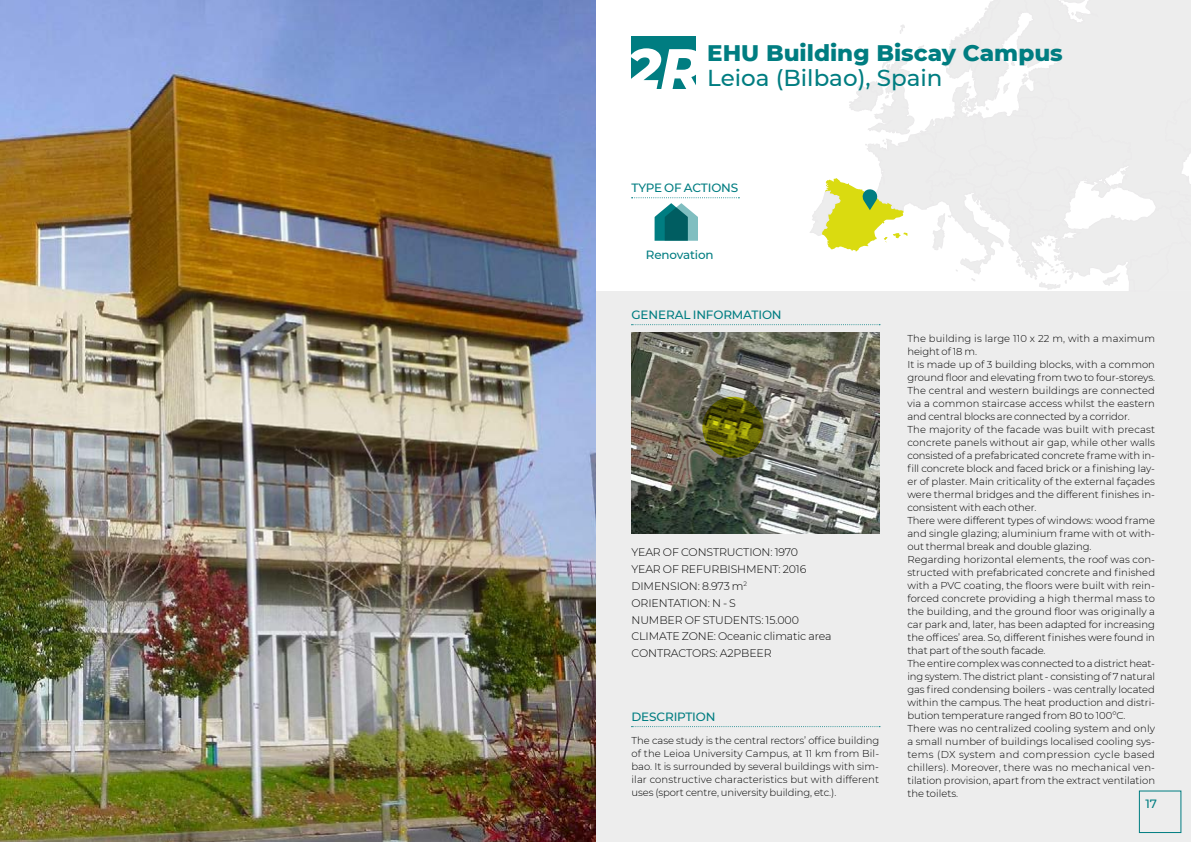
<style>
.page{position:relative;width:1191px;height:842px;background:#fff}
.page>*{position:absolute;margin:0;border:0;box-sizing:border-box;transform-origin:0 0}
.t1{font:italic 800 57px "Montserrat";color:#fff}
.t2{font:800 23px "Montserrat";color:#007d81}
.t3{font:500 23px "Montserrat";color:#007d81}
.t4{font:500 12px "Montserrat";letter-spacing:-.01em;color:#007d81}
.t5{font:500 11.9px "Montserrat";letter-spacing:-.01em;color:#007d81}
.t6{font:300 11px/16.8px "Montserrat";letter-spacing:-.01em;color:#000}
.t7{font:300 10px/13px "Montserrat";color:#000;text-align:justify}
</style>
<div class="page">
<div style="left:595px;top:291px;width:596px;height:551px;background:#ededed"></div>
<div style="left:1138px;top:790px;width:43px;height:43px;border:1px solid #007d81"></div>
<svg style="left:810px;top:0;width:381px;height:291px"></svg>
<div style="left:631px;top:36px;width:65px;height:52px;background:#007d81"></div>
<img style="left:631px;top:332px;width:248px;height:201px">
<svg style="left:702px;top:397px;width:61px;height:61px;background:#5e5e07"></svg>
<svg style="left:631px;top:324px;width:249px;height:1px"></svg>
<svg style="left:631px;top:726px;width:249px;height:1px"></svg>
<svg style="left:631px;top:197px;width:108px;height:44px"></svg>
<img style="left:0;top:0;width:595px;height:842px">
<h2 class="t2" style="left:707px;top:35px;width:357px">EHU Building Biscay Campus</h2>
<h1 class="t1" style="left:627px;top:27px;width:77px">2R</h1>
<h2 class="t3" style="left:707px;top:61px;width:237px">Leioa (Bilbao), Spain</h2>
<p class="t4" style="left:631px;top:179px;width:108px">TYPE OF ACTIONS</p>
<p class="t5" style="left:646px;top:247px;width:69px">Renovation</p>
<p class="t4" style="left:631px;top:306px;width:152px">GENERAL INFORMATION</p>
<p class="t6" style="left:631px;top:543px;width:201px">YEAR OF CONSTRUCTION: 1970<br>YEAR OF REFURBISHMENT: 2016<br>DIMENSION: 8.973 m<sup>2<br></sup>ORIENTATION: N - S<br>NUMBER OF STUDENTS: 15.000<br>CLIMATE ZONE: Oceanic climatic area<br>CONTRACTORS: A2PBEER</p>
<p class="t4" style="left:631px;top:708px;width:86px">DESCRIPTION</p>
<p class="t7" style="left:631px;top:733px;width:249px">The case study is the central rectors’ office building of the Leioa University Campus, at 11 km from Bil&shy;bao. It is surrounded by several buildings with sim&shy;ilar constructive characteristics but with different uses (sport centre, university building, etc.).</p>
<p class="t7" style="left:907px;top:331px;width:249px;text-align:left">The building is large 110 x 22 m, with a maximum height of 18 m.<br>It is made up of 3 building blocks, with a common ground floor and elevating from two to four-storeys.<br>The central and western buildings are connected via a common staircase access whilst the eastern and central blocks are connected by a corridor.<br>The majority of the facade was built with precast concrete panels without air gap, while other walls consisted of a prefabricated concrete frame with in&shy;fill concrete block and faced brick or a finishing lay&shy;er of plaster. Main criticality of the external façades were thermal bridges and the different finishes in&shy;consistent with each other.<br>There were different types of windows: wood frame and single glazing; aluminium frame with ot with&shy;out thermal break and double glazing.<br>Regarding horizontal elements, the roof was con&shy;structed with prefabricated concrete and finished with a PVC coating, the floors were built with rein&shy;forced concrete providing a high thermal mass to the building, and the ground floor was originally a car park and, later, has been adapted for increasing the offices’ area. So, different finishes were found in that part of the south facade.<br>The entire complex was connected to a district heat&shy;ing system. The district plant - consisting of 7 natural gas fired condensing boilers - was centrally located within the campus. The heat production and distri&shy;bution temperature ranged from 80 to 100ºC.<br>There was no centralized cooling system and only a small number of buildings localised cooling sys&shy;tems (DX system and compression cycle based chillers). Moreover, there was no mechanical ven&shy;tilation provision, apart from the extract ventilation the toilets.</p>
<p class="t4" style="left:1145px;top:795px;width:13px">17</p>
</div>
